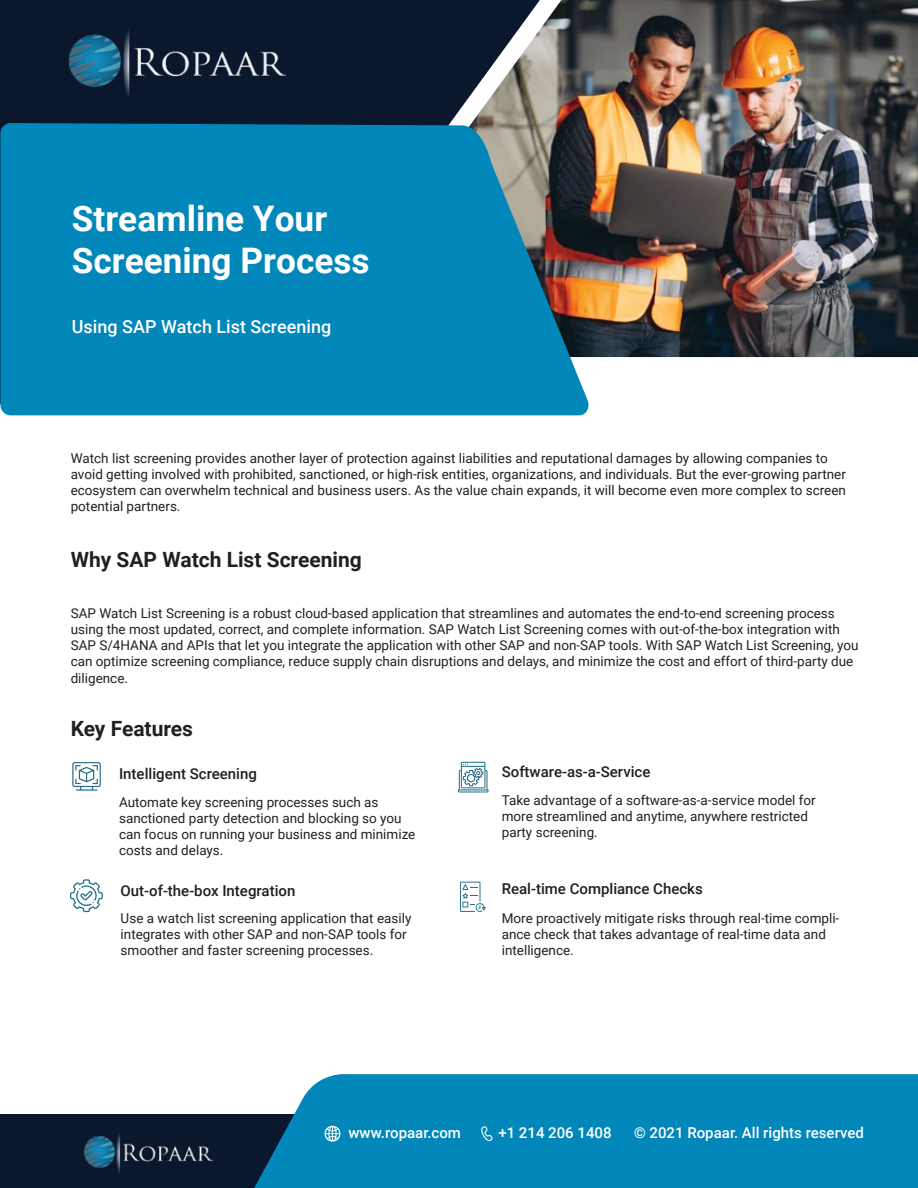
<style>
.page{position:relative;width:918px;height:1188px;background:#fff}
.page>*{position:absolute;margin:0;border:0;box-sizing:border-box;transform-origin:0 0}
.t1{font:700 35.25px/42.3px "Roboto";color:#fff}
.t2{font:700 21px "Roboto";color:#231f20}
.t3{font:500 18px "Roboto";color:#fff}
.t4{font:500 15px "Roboto";color:#231f20}
.t5{font:500 15px "Roboto";color:#fff}
.t6{font:13.5px/16.2px "Roboto";color:#231f20}
</style>
<div class="page">
<div style="left:0;top:1115px;width:373px;height:73px;background:#0a172d"></div>
<div style="left:253px;top:1074px;width:665px;height:114px;background:#0287ba"></div>
<div style="left:0;top:0;width:465px;height:123px;background:#0a172d"></div>
<img style="left:62px;top:25px;width:224px;height:77px">
<img style="left:84px;top:1133px;width:128px;height:41px">
<img style="left:465px;top:0;width:453px;height:357px">
<svg style="left:0;top:123px;width:590px;height:292px;background:#0c82b0"></svg>
<svg style="left:481px;top:1126px;width:12px;height:15px"></svg>
<svg style="left:325px;top:1126px;width:15px;height:16px"></svg>
<svg style="left:460px;top:882px;width:26px;height:30px"></svg>
<svg style="left:72px;top:762px;width:29px;height:29px"></svg>
<svg style="left:70px;top:879px;width:33px;height:33px"></svg>
<svg style="left:458px;top:762px;width:31px;height:30px"></svg>
<h1 class="t1" style="left:72px;top:196px;width:299px">Streamline Your<br>Screening Process</h1>
<h3 class="t3" style="left:72px;top:314px;width:261px">Using SAP Watch List Screening</h3>
<p class="t6" style="left:71px;top:449px;width:777px">Watch list screening provides another layer of protection against liabilities and reputational damages by allowing companies to avoid getting involved with prohibited, sanctioned, or high-risk entities, organizations, and individuals. But the ever-growing partner ecosystem can overwhelm technical and business users. As the value chain expands, it will become even more complex to screen potential partners.</p>
<h2 class="t2" style="left:71px;top:544px;width:293px">Why SAP Watch List Screening</h2>
<p class="t6" style="left:71px;top:604px;width:789px">SAP Watch List Screening is a robust cloud-based application that streamlines and automates the end-to-end screening process using the most updated, correct, and complete information. SAP Watch List Screening comes with out-of-the-box integration with SAP S/4HANA and APIs that let you integrate the application with other SAP and non-SAP tools. With SAP Watch List Screening, you can optimize screening compliance, reduce supply chain disruptions and delays, and minimize the cost and effort of third-party due diligence.</p>
<h2 class="t2" style="left:71px;top:714px;width:124px">Key Features</h2>
<p class="t4" style="left:119px;top:763px;width:139px">Intelligent Screening</p>
<p class="t6" style="left:119px;top:793px;width:298px">Automate key screening processes such as sanctioned party detection and blocking so you can focus on running your business and minimize costs and delays.</p>
<p class="t4" style="left:121px;top:880px;width:176px">Out-of-the-box Integration</p>
<p class="t6" style="left:121px;top:909px;width:292px">Use a watch list screening application that easily integrates with other SAP and non-SAP tools for smoother and faster screening processes.</p>
<p class="t4" style="left:502px;top:761px;width:150px">Software-as-a-Service</p>
<p class="t6" style="left:502px;top:791px;width:315px">Take advantage of a software-as-a-service model for more streamlined and anytime, anywhere restricted party screening.</p>
<p class="t4" style="left:502px;top:878px;width:203px">Real-time Compliance Checks</p>
<p class="t6" style="left:502px;top:909px;width:339px">More proactively mitigate risks through real-time compli&shy;ance check that takes advantage of real-time data and intelligence.</p>
<p class="t5" style="left:348px;top:1123px;width:114px">www.ropaar.com</p>
<p class="t5" style="left:498px;top:1123px;width:115px">+1 214 206 1408</p>
<p class="t5" style="left:634px;top:1123px;width:231px">© 2021 Ropaar. All rights reserved</p>
</div>
